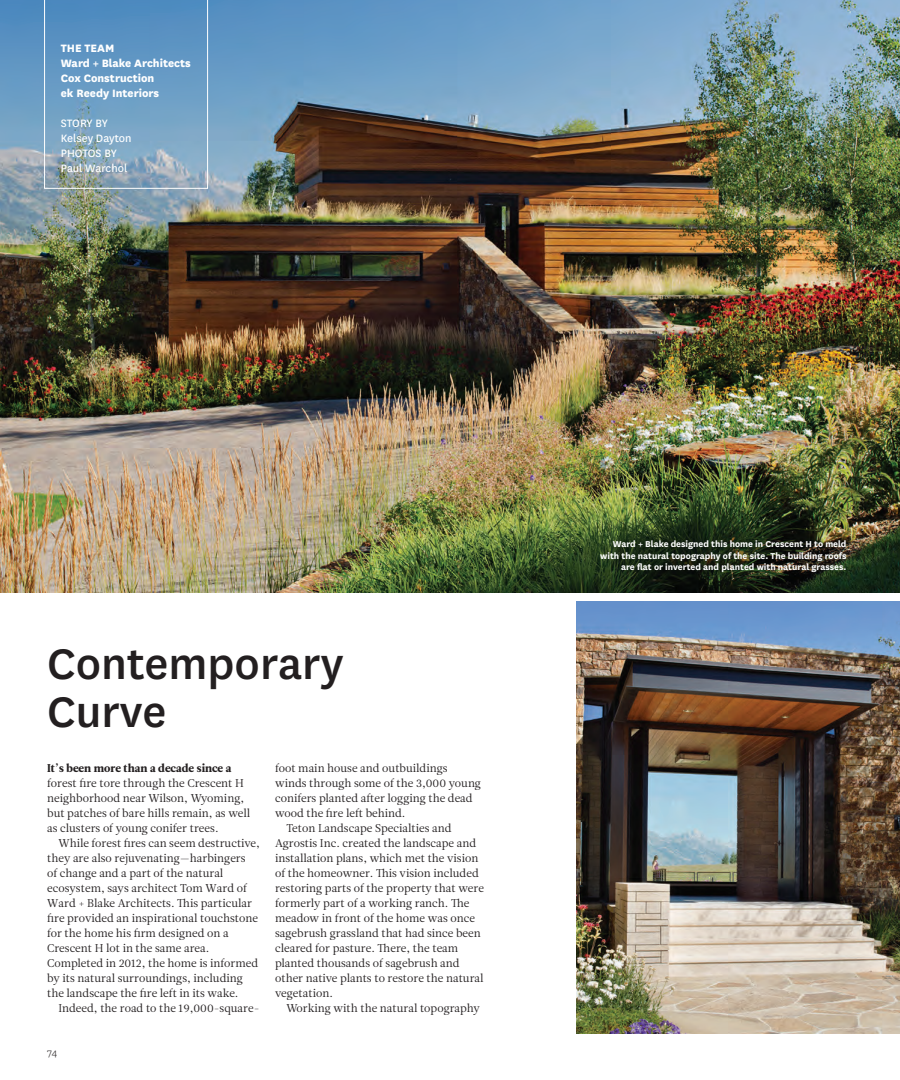
<style>
.page{position:relative;width:900px;height:1080px;background:#fff}
.page>*{position:absolute;margin:0;border:0;box-sizing:border-box;transform-origin:0 0}
.t1{font:500 50px/48.8px "National";color:#231f20}
.t2{font:800 12.5px/15px "National";color:#fff}
.t3{font:12.5px/15px "National";color:#fff}
.t4{font:11.25px/15px "Leitura News Roman 1";color:#231f20}
.t5{font:11.25px "Leitura News Roman 4";color:#231f20}
.t6{font:300 11.25px "National";color:#231f20}
.t7{font:700 10px/11.2px "National";color:#fff;text-align:right}
</style>
<div class="page">
<img style="left:0;top:0;width:900px;height:592px">
<svg style="left:44px;top:0;width:164px;height:189px;background:#709dc1"></svg>
<img style="left:576px;top:601px;width:324px;height:433px">
<p class="t2" style="left:61px;top:40px;width:131px">THE TEAM<br>Ward + Blake Architects<br>Cox Construction<br>ek Reedy Interiors</p>
<p class="t3" style="left:61px;top:115px;width:72px">STORY BY<br>Kelsey Dayton<br>PHOTOS BY<br>Paul Warchol</p>
<h1 class="t1" style="left:47px;top:636px;width:298px">Contemporary<br>Curve</h1>
<p class="t5" style="left:47px;top:760px;width:186px">It’s been more than a decade since a</p>
<p class="t4" style="left:47px;top:776px;width:205px">forest fire tore through the Crescent H neighborhood near Wilson, Wyoming, but patches of bare hills remain, as well as clusters of young conifer trees.</p>
<p class="t4" style="left:47px;top:836px;width:214px;text-indent:11px">While forest fires can seem destructive, they are also rejuvenating—harbingers<br>of change and a part of the natural ecosystem, says architect Tom Ward of Ward + Blake Architects. This particular fire provided an inspirational touchstone for the home his firm designed on a Crescent H lot in the same area.<br>Completed in 2012, the home is informed by its natural surroundings, including the landscape the fire left in its wake.</p>
<p class="t4" style="left:58px;top:1001px;width:203px">Indeed, the road to the 19,000-square-</p>
<p class="t6" style="left:47px;top:1046px;width:12px">74</p>
<p class="t4" style="left:275px;top:761px;width:174px">foot main house and outbuildings</p>
<p class="t4" style="left:275px;top:776px;width:207px">winds through some of the 3,000 young</p>
<p class="t4" style="left:275px;top:791px;width:199px">conifers planted after logging the dead</p>
<p class="t4" style="left:275px;top:806px;width:132px">wood the fire left behind.</p>
<p class="t4" style="left:286px;top:821px;width:167px">Teton Landscape Specialties and</p>
<p class="t4" style="left:275px;top:836px;width:203px">Agrostis Inc. created the landscape and</p>
<p class="t4" style="left:275px;top:851px;width:205px">installation plans, which met the vision</p>
<p class="t4" style="left:275px;top:866px;width:205px">of the homeowner. This vision included</p>
<p class="t4" style="left:275px;top:881px;width:210px">restoring parts of the property that were</p>
<p class="t4" style="left:275px;top:896px;width:196px">formerly part of a working ranch. The</p>
<p class="t4" style="left:275px;top:911px;width:201px">meadow in front of the home was once</p>
<p class="t4" style="left:275px;top:926px;width:207px">sagebrush grassland that had since been</p>
<p class="t4" style="left:275px;top:941px;width:185px">cleared for pasture. There, the team</p>
<p class="t4" style="left:275px;top:956px;width:186px">planted thousands of sagebrush and</p>
<p class="t4" style="left:275px;top:971px;width:210px">other native plants to restore the natural</p>
<p class="t4" style="left:275px;top:986px;width:59px">vegetation.</p>
<p class="t4" style="left:286px;top:1001px;width:195px">Working with the natural topography</p>
<p class="t7" style="left:600px;top:538px;width:248px">Ward + Blake designed this home in Crescent H to meld with the natural topography of the site. The building roofs are flat or inverted and planted with natural grasses.</p>
</div>
